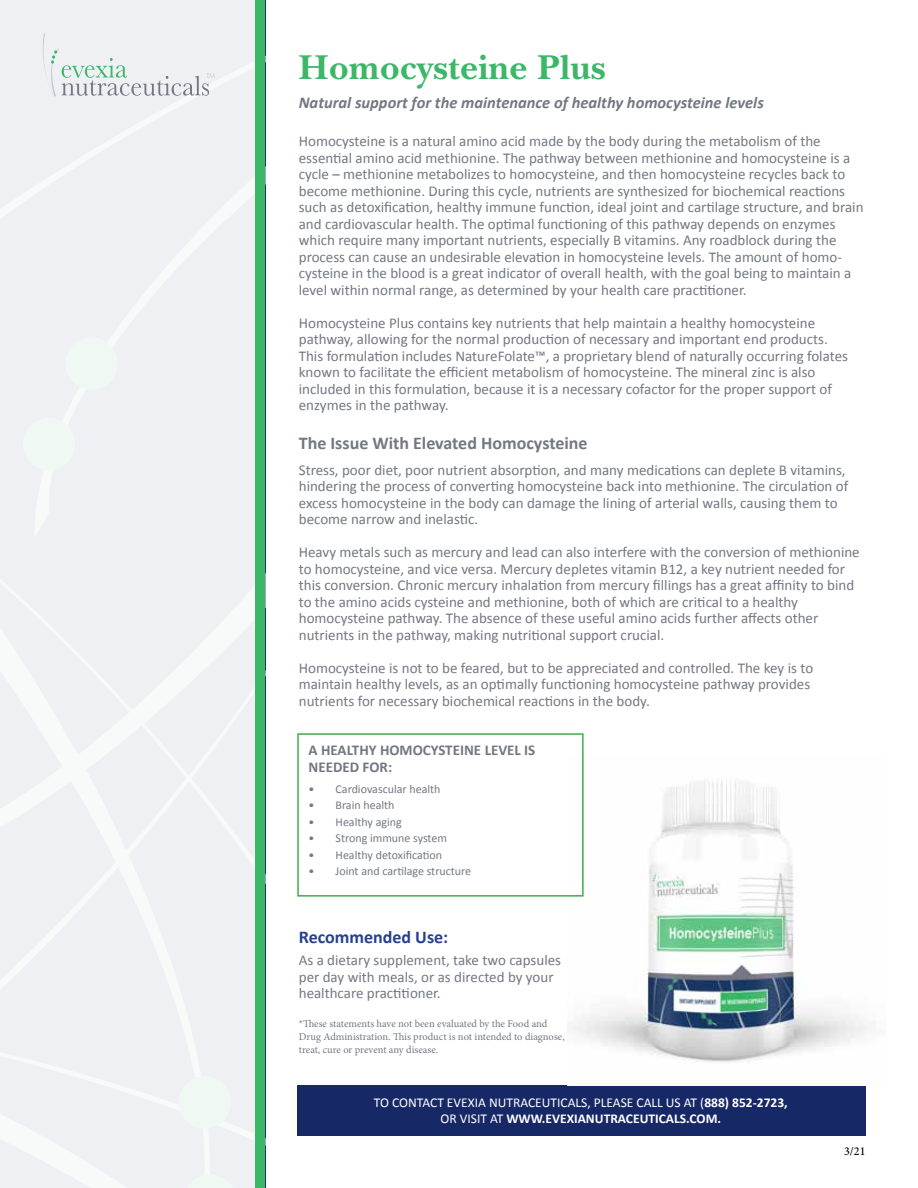
<style>
.page{position:relative;width:918px;height:1188px;background:#fff}
.page>*{position:absolute;margin:0;border:0;box-sizing:border-box;transform-origin:0 0}
.t1{font:700 36px "New Baskerville Std";letter-spacing:.01em;color:#3cb768}
.t2{font:700 18px "Calibri";color:#727882}
.t3{font:700 18px "Calibri";color:#25408f}
.t4{font:italic 700 16.5px "Calibri";color:#727882}
.t5{font:15px/16.5px "Calibri";color:#727882}
.t6{font:700 15px/16.5px "Calibri";color:#727882}
.t7{font:13.5px/16.2px "Calibri";color:#fff;text-align:center}
.t8{font:12px "Calibri";color:#727882}
.t9{font:500 12px "Minion Pro";color:#000}
.t10{font:10.5px/12.6px "Minion Pro";color:#727882}
.s1{font-weight:700}
</style>
<div class="page">
<div style="left:297px;top:1085px;width:569px;height:51px;background:#172866"></div>
<div style="left:0;top:0;width:260px;height:1188px;background:#eef0f4"></div>
<div style="left:256px;top:0;width:9px;height:1188px;background:#3cb768"></div>
<svg style="left:43px;top:33px;width:172px;height:64px"></svg>
<img style="left:573px;top:778px;width:295px;height:284px">
<div style="left:297px;top:733px;width:287px;height:164px;border:2px solid #41ad49"></div>
<h1 class="t1" style="left:299px;top:46px;width:308px">Homocysteine Plus</h1>
<p class="t4" style="left:299px;top:93px;width:467px">Natural support for the maintenance of healthy homocysteine levels</p>
<p class="t5" style="left:299px;top:133px;width:566px">Homocysteine is a natural amino acid made by the body during the metabolism of the essential amino acid methionine. The pathway between methionine and homocysteine is a cycle – methionine metabolizes to homocysteine, and then homocysteine recycles back to become methionine. During this cycle, nutrients are synthesized for biochemical reactions such as detoxification, healthy immune function, ideal joint and cartilage structure, and brain and cardiovascular health. The optimal functioning of this pathway depends on enzymes which require many important nutrients, especially B vitamins. Any roadblock during the process can cause an undesirable elevation in homocysteine levels. The amount of homo&shy;cysteine in the blood is a great indicator of overall health, with the goal being to maintain a level within normal range, as determined by your health care practitioner.</p>
<p class="t5" style="left:299px;top:315px;width:551px">Homocysteine Plus contains key nutrients that help maintain a healthy homocysteine pathway, allowing for the normal production of necessary and important end products.<br>This formulation includes NatureFolate™, a proprietary blend of naturally occurring folates known to facilitate the efficient metabolism of homocysteine. The mineral zinc is also included in this formulation, because it is a necessary cofactor for the proper support of enzymes in the pathway.</p>
<p class="t2" style="left:299px;top:432px;width:290px">The Issue With Elevated Homocysteine</p>
<p class="t5" style="left:299px;top:462px;width:551px">Stress, poor diet, poor nutrient absorption, and many medications can deplete B vitamins, hindering the process of converting homocysteine back into methionine. The circulation of excess homocysteine in the body can damage the lining of arterial walls, causing them to become narrow and inelastic.</p>
<p class="t5" style="left:299px;top:544px;width:562px">Heavy metals such as mercury and lead can also interfere with the conversion of methionine to homocysteine, and vice versa. Mercury depletes vitamin B12, a key nutrient needed for this conversion. Chronic mercury inhalation from mercury fillings has a great affinity to bind to the amino acids cysteine and methionine, both of which are critical to a healthy homocysteine pathway. The absence of these useful amino acids further affects other nutrients in the pathway, making nutritional support crucial.</p>
<p class="t5" style="left:299px;top:660px;width:516px">Homocysteine is not to be feared, but to be appreciated and controlled. The key is to maintain healthy levels, as an optimally functioning homocysteine pathway provides nutrients for necessary biochemical reactions in the body.</p>
<p class="t6" style="left:309px;top:742px;width:228px">A HEALTHY HOMOCYSTEINE LEVEL IS<br>NEEDED FOR:</p>
<p class="t8" style="left:309px;top:781px;width:134px">• Cardiovascular health</p>
<p class="t8" style="left:309px;top:798px;width:88px">• Brain health</p>
<p class="t8" style="left:309px;top:814px;width:95px">• Healthy aging</p>
<p class="t8" style="left:309px;top:831px;width:140px">• Strong immune system</p>
<p class="t8" style="left:309px;top:847px;width:135px">• Healthy detoxification</p>
<p class="t8" style="left:309px;top:864px;width:164px">• Joint and cartilage structure</p>
<p class="t3" style="left:299px;top:925px;width:151px">Recommended Use:</p>
<p class="t5" style="left:299px;top:952px;width:264px">As a dietary supplement, take two capsules per day with meals, or as directed by your healthcare practitioner.</p>
<p class="t10" style="left:299px;top:1018px;width:267px">*These statements have not been evaluated by the Food and<br>Drug Administration. This product is not intended to diagnose, treat, cure or prevent any disease.</p>
<p class="t7" style="left:374px;top:1094px;width:415px">TO CONTACT EVEXIA NUTRACEUTICALS, PLEASE CALL US AT (<span class="s1">888) 852-2723,<br></span>OR VISIT AT <span class="s1">WWW.EVEXIANUTRACEUTICALS.COM.</span></p>
<p class="t9" style="left:844px;top:1144px;width:23px">3/21</p>
</div>
